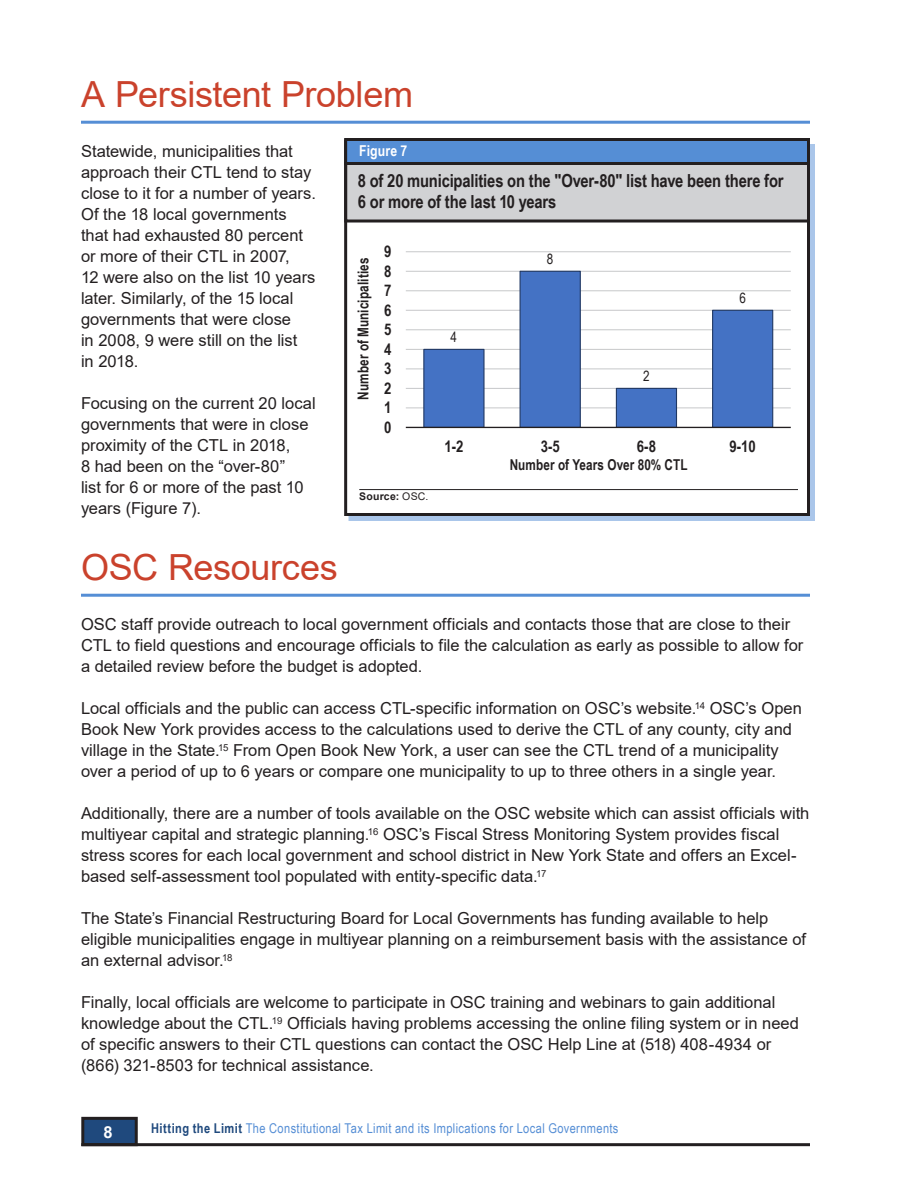
<style>
.page{position:relative;width:918px;height:1188px;background:#fff}
.page>*{position:absolute;margin:0;border:0;box-sizing:border-box;transform-origin:0 0}
.Ann_Rep_headings{font:36px "Arial";letter-spacing:-.01em;color:#ca422c}
.Charts{font:700 18px/21px "Arial Narrow";letter-spacing:-.01em;color:#231f20}
.AnnRep_Body_Text{font:16.5px/21px "Arial";color:#231f20}
.t1{font:700 16.5px "Arial";color:#fff}
.t2{font:700 16.05px "Arial Narrow";color:#231f20}
.t3{font:700 15px "Arial Narrow";letter-spacing:.01em;color:#231f20;scale:.95 1}
.AnnRep_Body_Text-2{font:700 15px "Arial Narrow";letter-spacing:.005em;color:#fff}
.t4{font:14.25px "Arial Narrow";color:#231f20}
.t5{font:13.5px "Arial Narrow";letter-spacing:.025em;color:#558ed5}
.Graphic_note{font:700 10.5px "Arial";letter-spacing:.02em;color:#231f20}
.s1{font-weight:400}
.s2{font-weight:700;color:#1f497d}
</style>
<div class="page">
<div style="left:83px;top:1118px;width:53px;height:27px;background:#1f497d"></div>
<div style="left:81px;top:1117px;width:57px;height:29px;border:3px solid #231f20"></div>
<hr style="left:81px;top:1143px;width:729px;height:3px;background:#231f20">
<hr style="left:81px;top:121px;width:729px;height:3px;background:#558ed5">
<hr style="left:81px;top:594px;width:729px;height:3px;background:#558ed5">
<div style="left:349px;top:144px;width:466px;height:377px;background:#aac6ea"></div>
<div style="left:346px;top:141px;width:462px;height:373px;background:#fff"></div>
<hr style="left:406px;top:408px;width:385px;height:1px;background:#c7c8ca">
<hr style="left:406px;top:388px;width:385px;height:1px;background:#c7c8ca">
<hr style="left:406px;top:369px;width:385px;height:1px;background:#c7c8ca">
<hr style="left:406px;top:349px;width:385px;height:1px;background:#c7c8ca">
<hr style="left:406px;top:329px;width:385px;height:1px;background:#c7c8ca">
<hr style="left:406px;top:310px;width:385px;height:1px;background:#c7c8ca">
<hr style="left:406px;top:290px;width:385px;height:1px;background:#c7c8ca">
<hr style="left:406px;top:271px;width:385px;height:1px;background:#c7c8ca">
<hr style="left:406px;top:251px;width:385px;height:1px;background:#c7c8ca">
<svg style="left:423px;top:270px;width:351px;height:159px"></svg>
<hr style="left:406px;top:427px;width:385px;height:1px;background:#231f20">
<div style="left:344px;top:140px;width:466px;height:376px;border:3px solid #231f20"></div>
<div style="left:346px;top:163px;width:462px;height:58px;background:#d1d2d4"></div>
<div style="left:344px;top:162px;width:466px;height:61px;border:3px solid #231f20"></div>
<hr style="left:359px;top:489px;width:439px;height:1px;background:#231f20">
<div style="left:346px;top:140px;width:462px;height:24px;background:#558ed5"></div>
<div style="left:344px;top:138px;width:466px;height:27px;border:3px solid #231f20"></div>
<p class="Ann_Rep_headings" style="left:81px;top:70px;width:334px">A Persistent Problem</p>
<p class="AnnRep_Body_Text" style="left:81px;top:141px;width:236px">Statewide, municipalities that approach their CTL tend to stay close to it for a number of years.<br>Of the 18 local governments that had exhausted 80 percent or more of their CTL in 2007,<br>12 were also on the list 10 years later. Similarly, of the 15 local governments that were close<br>in 2008, 9 were still on the list<br>in 2018.</p>
<p class="AnnRep_Body_Text" style="left:81px;top:393px;width:236px">Focusing on the current 20 local governments that were in close proximity of the CTL in 2018,<br>8 had been on the “over-80”<br>list for 6 or more of the past 10 years (Figure 7).</p>
<p class="Ann_Rep_headings" style="left:81px;top:543px;width:258px">OSC Resources</p>
<p class="AnnRep_Body_Text" style="left:81px;top:614px;width:724px">OSC staff provide outreach to local government officials and contacts those that are close to their<br>CTL to field questions and encourage officials to file the calculation as early as possible to allow for a detailed review before the budget is adopted.</p>
<p class="AnnRep_Body_Text" style="left:81px;top:698px;width:722px">Local officials and the public can access CTL-specific information on OSC’s website.<sup>14</sup> OSC’s Open Book New York provides access to the calculations used to derive the CTL of any county, city and village in the State.<sup>15</sup> From Open Book New York, a user can see the CTL trend of a municipality over a period of up to 6 years or compare one municipality to up to three others in a single year.</p>
<p class="AnnRep_Body_Text" style="left:81px;top:803px;width:730px">Additionally, there are a number of tools available on the OSC website which can assist officials with multiyear capital and strategic planning.<sup>16</sup> OSC’s Fiscal Stress Monitoring System provides fiscal stress scores for each local government and school district in New York State and offers an Excel&shy;based self-assessment tool populated with entity-specific data.<sup>17</sup></p>
<p class="AnnRep_Body_Text" style="left:81px;top:908px;width:727px">The State’s Financial Restructuring Board for Local Governments has funding available to help eligible municipalities engage in multiyear planning on a reimbursement basis with the assistance of an external advisor.<sup>18</sup></p>
<p class="AnnRep_Body_Text" style="left:81px;top:992px;width:719px">Finally, local officials are welcome to participate in OSC training and webinars to gain additional knowledge about the CTL.<sup>19</sup> Officials having problems accessing the online filing system or in need of specific answers to their CTL questions can contact the OSC Help Line at (518) 408-4934 or (866) 321-8503 for technical assistance.</p>
<p class="AnnRep_Body_Text-2" style="left:359px;top:140px;width:50px">Figure 7</p>
<p class="Charts" style="left:358px;top:170px;width:427px">8 of 20 municipalities on the "Over-80" list have been there for<br>6 or more of the last 10 years</p>
<p class="t2" style="left:384px;top:239px;width:9px">9</p>
<p class="t4" style="left:547px;top:249px;width:8px">8</p>
<p class="t3" style="left:352px;top:400px;width:151px;rotate:-90deg">Number of Municipalities</p>
<p class="t2" style="left:384px;top:259px;width:9px">8</p>
<p class="t2" style="left:384px;top:278px;width:9px">7</p>
<p class="t4" style="left:739px;top:288px;width:8px">6</p>
<p class="t2" style="left:384px;top:298px;width:9px">6</p>
<p class="t2" style="left:384px;top:317px;width:9px">5</p>
<p class="t4" style="left:451px;top:327px;width:8px">4</p>
<p class="t2" style="left:384px;top:337px;width:9px">4</p>
<p class="t2" style="left:384px;top:356px;width:9px">3</p>
<p class="t4" style="left:643px;top:366px;width:8px">2</p>
<p class="t2" style="left:384px;top:376px;width:9px">2</p>
<p class="t2" style="left:384px;top:395px;width:9px">1</p>
<p class="t2" style="left:384px;top:415px;width:9px">0</p>
<p class="t2" style="left:444px;top:435px;width:21px">1-2</p>
<p class="t2" style="left:541px;top:435px;width:21px">3-5</p>
<p class="t2" style="left:637px;top:435px;width:21px">6-8</p>
<p class="t2" style="left:730px;top:435px;width:28px">9-10</p>
<p class="t3" style="left:510px;top:453px;width:189px">Number of Years Over 80% CTL</p>
<p class="Graphic_note" style="left:359px;top:489px;width:71px">Source: <span class="s1">OSC.</span></p>
<p class="t1" style="left:104px;top:1121px;width:11px">8</p>
<p class="t5" style="left:151px;top:1119px;width:469px"><span class="s2">Hitting the Limit</span> The Constitutional Tax Limit and its Implications for Local Governments</p>
</div>
